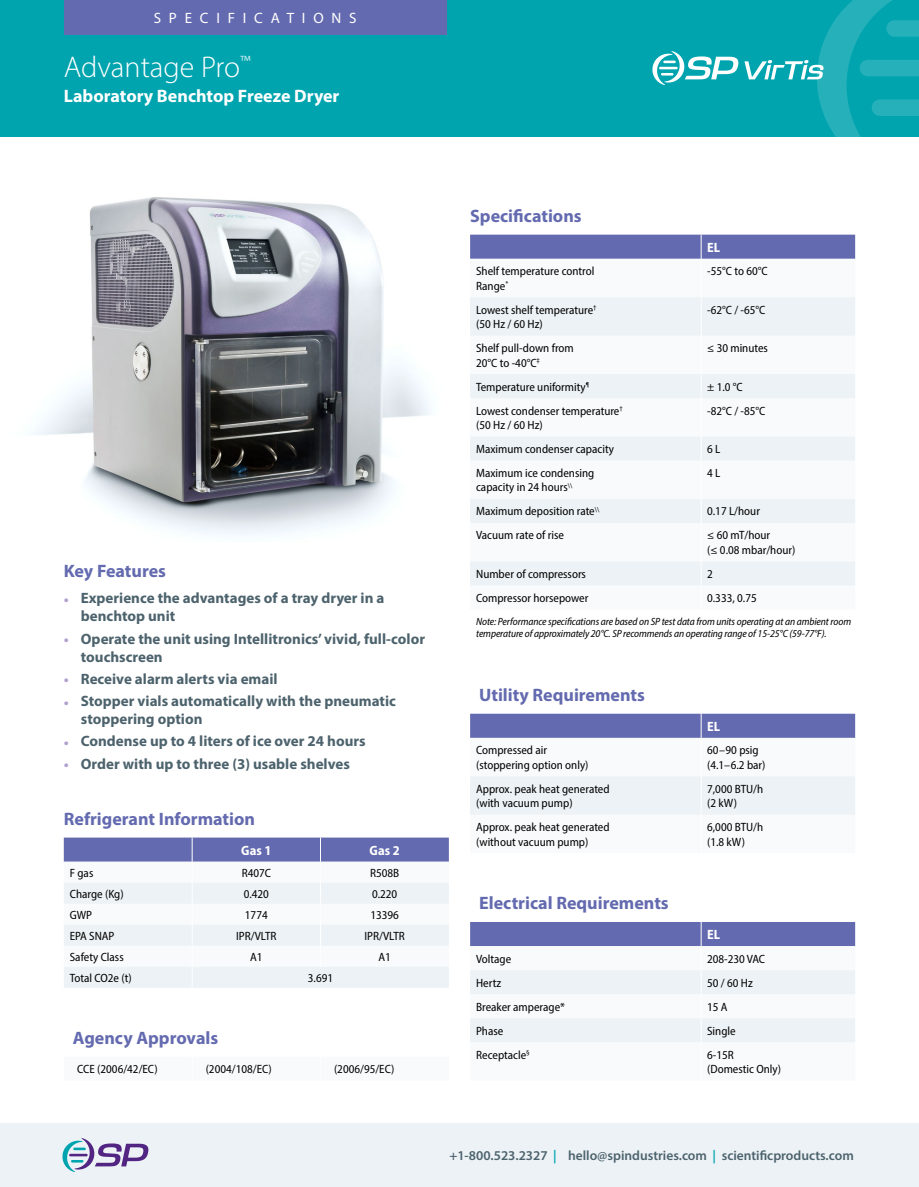
<style>
.page{position:relative;width:919px;height:1187px;background:#fff}
.page>*{position:absolute;margin:0;border:0;box-sizing:border-box;transform-origin:0 0}
.t1{font:300 30px "Myriad Pro";color:#fff}
.t2{font:700 18px "Myriad Pro";color:#636aaf}
.t3{font:700 18px "Myriad Pro";color:#fff}
.t4{font:700 15px/18px "Myriad Pro";color:#4c626c}
.t5{font:15px "Myriad Pro";letter-spacing:.52em;color:#fff}
.t6{font:600 13.5px "Myriad Pro";color:#4c626c}
.t7{font:700 semi-condensed 13.5px "Myriad Pro";color:#fff}
.t8{font:semi-condensed 12px/14.4px "Myriad Pro";color:#000}
.t9{font:italic semi-condensed 10.5px/12.6px "Myriad Pro";letter-spacing:-.01em;color:#000}
.s1{font-weight:400;font-size:18px;color:#b1a0ce}
.s2{color:#00a4af}
</style>
<div class="page">
<div style="left:0;top:0;width:918px;height:136px;background:#00a4af"></div>
<div style="left:64px;top:0;width:382px;height:34px;background:#636aaf"></div>
<svg style="left:744px;top:0;width:174px;height:136px"></svg>
<svg style="left:652px;top:51px;width:86px;height:34px"></svg>
<svg style="left:470px;top:922px;width:385px;height:120px"></svg>
<svg style="left:470px;top:297px;width:385px;height:288px"></svg>
<div style="left:470px;top:235px;width:385px;height:24px;background:#636aaf"></div>
<hr style="left:700px;top:297px;width:1px;height:38px;background:#fff">
<hr style="left:700px;top:335px;width:1px;height:39px;background:#fff">
<svg style="left:700px;top:374px;width:1px;height:24px"></svg>
<hr style="left:700px;top:398px;width:1px;height:38px;background:#fff">
<svg style="left:700px;top:436px;width:1px;height:24px"></svg>
<hr style="left:700px;top:460px;width:1px;height:39px;background:#fff">
<svg style="left:700px;top:499px;width:1px;height:24px"></svg>
<hr style="left:700px;top:523px;width:1px;height:38px;background:#fff">
<svg style="left:700px;top:561px;width:1px;height:24px"></svg>
<svg style="left:470px;top:737px;width:385px;height:78px"></svg>
<div style="left:470px;top:776px;width:385px;height:38px;background:#ecf2f6"></div>
<div style="left:470px;top:713px;width:385px;height:24px;background:#636aaf"></div>
<hr style="left:700px;top:737px;width:1px;height:39px;background:#fff">
<hr style="left:700px;top:776px;width:1px;height:38px;background:#fff">
<hr style="left:700px;top:814px;width:1px;height:39px;background:#fff">
<svg style="left:64px;top:837px;width:385px;height:150px"></svg>
<div style="left:0;top:1123px;width:918px;height:63px;background:#ecf2f6"></div>
<svg style="left:62px;top:1138px;width:86px;height:33px"></svg>
<img style="left:32px;top:197px;width:399px;height:339px">
<p class="t5" style="left:154px;top:8px;width:204px">SPECIFICATIONS</p>
<h1 class="t1" style="left:64px;top:49px;width:188px">Advantage Pro<sup>™</sup></h1>
<h2 class="t3" style="left:64px;top:84px;width:277px">Laboratory Benchtop Freeze Dryer</h2>
<h2 class="t2" style="left:64px;top:559px;width:104px">Key Features</h2>
<p class="t4" style="left:81px;top:588px;width:305px;text-indent:-17px"><span class="s1">•</span> Experience the advantages of a tray dryer in a benchtop unit</p>
<p class="t4" style="left:81px;top:629px;width:345px;text-indent:-17px"><span class="s1">•</span> Operate the unit using Intellitronics’ vivid, full-color touchscreen</p>
<p class="t4" style="left:64px;top:669px;width:215px"><span class="s1">•</span> Receive alarm alerts via email</p>
<p class="t4" style="left:81px;top:691px;width:316px;text-indent:-17px"><span class="s1">•</span> Stopper vials automatically with the pneumatic stoppering option</p>
<p class="t4" style="left:64px;top:732px;width:303px"><span class="s1">•</span> Condense up to 4 liters of ice over 24 hours</p>
<p class="t4" style="left:64px;top:754px;width:287px"><span class="s1">•</span> Order with up to three (3) usable shelves</p>
<h2 class="t2" style="left:64px;top:807px;width:193px">Refrigerant Information</h2>
<p class="t7" style="left:241px;top:841px;width:32px">Gas 1</p>
<p class="t7" style="left:369px;top:841px;width:32px">Gas 2</p>
<p class="t8" style="left:70px;top:865px;width:25px">F gas</p>
<p class="t8" style="left:242px;top:865px;width:31px">R407C</p>
<p class="t8" style="left:370px;top:865px;width:31px">R508B</p>
<p class="t8" style="left:70px;top:886px;width:55px">Charge (Kg)</p>
<p class="t8" style="left:244px;top:886px;width:27px">0.420</p>
<p class="t8" style="left:372px;top:886px;width:27px">0.220</p>
<p class="t8" style="left:70px;top:907px;width:24px">GWP</p>
<p class="t8" style="left:245px;top:907px;width:24px">1774</p>
<p class="t8" style="left:370px;top:907px;width:30px">13396</p>
<p class="t8" style="left:70px;top:928px;width:46px">EPA SNAP</p>
<p class="t8" style="left:236px;top:928px;width:42px">IPR/VLTR</p>
<p class="t8" style="left:364px;top:928px;width:42px">IPR/VLTR</p>
<p class="t8" style="left:70px;top:949px;width:55px">Safety Class</p>
<p class="t8" style="left:250px;top:949px;width:14px">A1</p>
<p class="t8" style="left:378px;top:949px;width:14px">A1</p>
<p class="t8" style="left:70px;top:970px;width:63px">Total CO2e (t)</p>
<p class="t8" style="left:308px;top:970px;width:27px">3.691</p>
<h2 class="t2" style="left:73px;top:1025px;width:147px">Agency Approvals</h2>
<p class="t8" style="left:77px;top:1061px;width:82px">CCE (2006/42/EC)</p>
<p class="t8" style="left:206px;top:1061px;width:68px">(2004/108/EC)</p>
<p class="t8" style="left:334px;top:1061px;width:62px">(2006/95/EC)</p>
<h2 class="t2" style="left:470px;top:204px;width:113px">Specifications</h2>
<p class="t7" style="left:707px;top:238px;width:15px">EL</p>
<p class="t8" style="left:476px;top:264px;width:120px">Shelf temperature control<br>Range<sup>*</sup></p>
<p class="t8" style="left:707px;top:264px;width:62px">-55°C to 60°C</p>
<p class="t8" style="left:476px;top:302px;width:122px">Lowest shelf temperature<sup>† </sup>(50 Hz / 60 Hz)</p>
<p class="t8" style="left:707px;top:302px;width:60px">-62°C / -65°C</p>
<p class="t8" style="left:476px;top:341px;width:99px">Shelf pull-down from<br>20°C to -40°C<sup>‡</sup></p>
<p class="t8" style="left:707px;top:341px;width:62px">≤ 30 minutes</p>
<p class="t8" style="left:476px;top:379px;width:115px">Temperature uniformity<sup>¶</sup></p>
<p class="t8" style="left:707px;top:379px;width:37px">± 1.0 °C</p>
<p class="t8" style="left:476px;top:403px;width:148px">Lowest condenser temperature<sup>† </sup>(50 Hz / 60 Hz)</p>
<p class="t8" style="left:707px;top:403px;width:60px">-82°C / -85°C</p>
<p class="t8" style="left:476px;top:441px;width:139px">Maximum condenser capacity</p>
<p class="t8" style="left:707px;top:441px;width:15px">6 L</p>
<p class="t8" style="left:476px;top:465px;width:120px">Maximum ice condensing capacity in 24 hours<sup>\\</sup></p>
<p class="t8" style="left:707px;top:465px;width:15px">4 L</p>
<p class="t8" style="left:476px;top:504px;width:125px">Maximum deposition rate<sup>\\</sup></p>
<p class="t8" style="left:707px;top:504px;width:54px">0.17 L/hour</p>
<p class="t8" style="left:476px;top:528px;width:89px">Vacuum rate of rise</p>
<p class="t8" style="left:707px;top:528px;width:90px">≤ 60 mT/hour<br>(≤ 0.08 mbar/hour)</p>
<p class="t8" style="left:476px;top:566px;width:111px">Number of compressors</p>
<p class="t8" style="left:707px;top:566px;width:7px">2</p>
<p class="t8" style="left:476px;top:590px;width:114px">Compressor horsepower</p>
<p class="t8" style="left:707px;top:590px;width:51px">0.333, 0.75</p>
<p class="t9" style="left:476px;top:614px;width:376px">Note: Performance specifications are based on SP test data from units operating at an ambient room temperature of approximately 20°C. SP recommends an operating range of 15-25°C (59-77°F).</p>
<h2 class="t2" style="left:479px;top:683px;width:167px">Utility Requirements</h2>
<p class="t7" style="left:707px;top:717px;width:15px">EL</p>
<p class="t8" style="left:476px;top:743px;width:114px">Compressed air (stoppering option only)</p>
<p class="t8" style="left:707px;top:743px;width:60px">60–90 psig (4.1–6.2 bar)</p>
<p class="t8" style="left:476px;top:781px;width:135px">Approx. peak heat generated (with vacuum pump)</p>
<p class="t8" style="left:707px;top:781px;width:58px">7,000 BTU/h (2 kW)</p>
<p class="t8" style="left:476px;top:819px;width:135px">Approx. peak heat generated (without vacuum pump)</p>
<p class="t8" style="left:707px;top:819px;width:58px">6,000 BTU/h (1.8 kW)</p>
<h2 class="t2" style="left:479px;top:891px;width:191px">Electrical Requirements</h2>
<p class="t7" style="left:707px;top:925px;width:15px">EL</p>
<p class="t8" style="left:476px;top:951px;width:37px">Voltage</p>
<p class="t8" style="left:707px;top:951px;width:59px">208-230 VAC</p>
<p class="t8" style="left:476px;top:975px;width:27px">Hertz</p>
<p class="t8" style="left:707px;top:975px;width:47px">50 / 60 Hz</p>
<p class="t8" style="left:476px;top:999px;width:90px">Breaker amperage*</p>
<p class="t8" style="left:707px;top:999px;width:22px">15 A</p>
<p class="t8" style="left:476px;top:1023px;width:29px">Phase</p>
<p class="t8" style="left:707px;top:1023px;width:30px">Single</p>
<p class="t8" style="left:476px;top:1047px;width:55px">Receptacle<sup>§</sup></p>
<p class="t8" style="left:707px;top:1047px;width:75px">6-15R (Domestic Only)</p>
<p class="t6" style="left:449px;top:1146px;width:406px">+1-800.523.2327 <span class="s2">|</span> hello@spindustries.com <span class="s2">|</span> scientificproducts.com</p>
</div>
